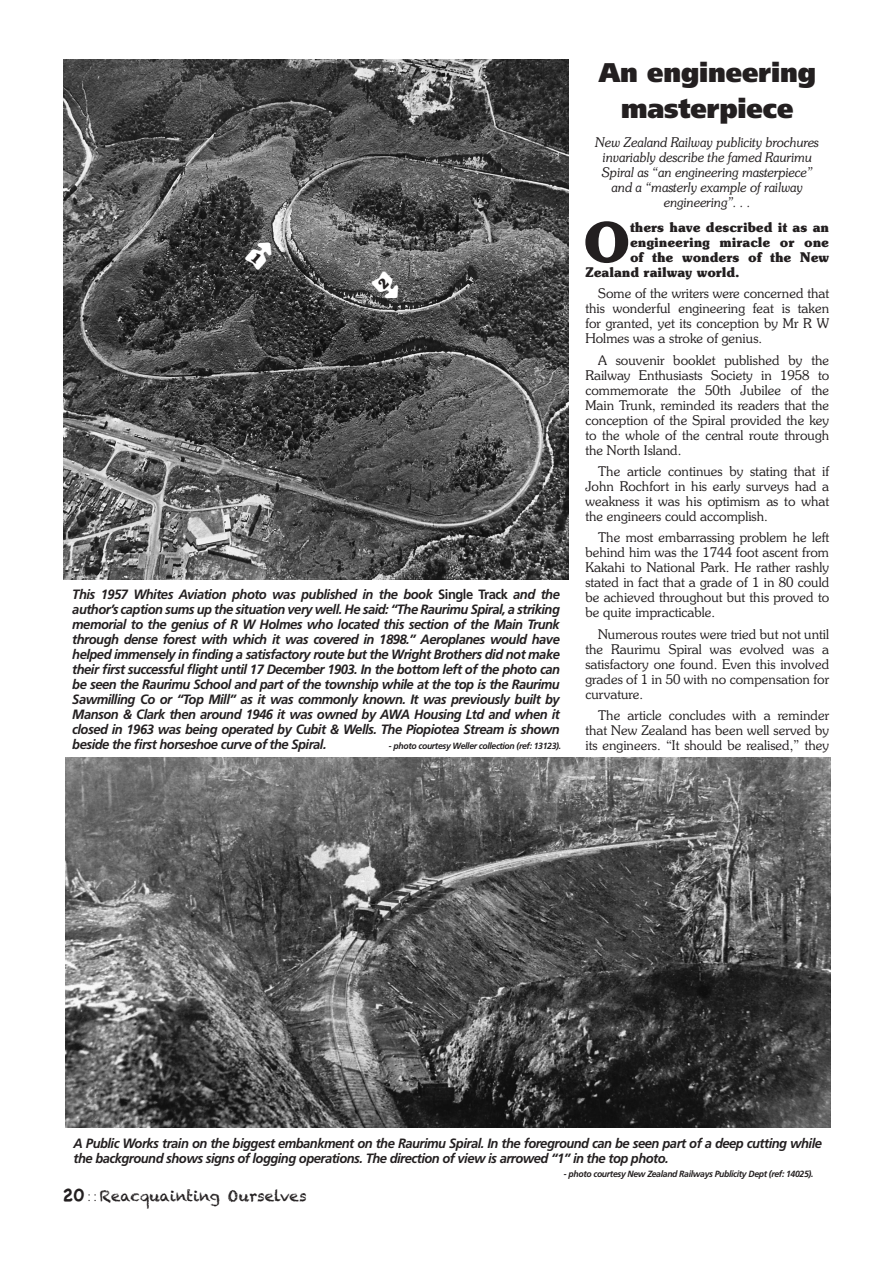
<style>
.page{position:relative;width:893px;height:1263px;background:#fff}
.page>*{position:absolute;margin:0;border:0;box-sizing:border-box;transform-origin:0 0}
.Drop_Cap{font:700 55.05px "Souvenir IT Cby BT";color:#231f20;scale:.96 1}
.Headline_18_95{font:900 27px/36px "Frutiger";letter-spacing:-.005em;color:#231f20;text-align:center;scale:.96 1}
.t1{font:15px "Chalkduster";color:#231f20}
.Captions{font:italic 700 13.5px/15px "Frutiger";letter-spacing:-.04em;color:#231f20;scale:.96 1}
.Body_Text{font:300 13.5px/15px "Souvenir IT Cby BT";color:#231f20;text-align:justify}
.Intro_1{font:italic 300 13.5px/15px "Souvenir IT Cby BT";letter-spacing:-.005em;color:#231f20;text-align:center;scale:.96 1}
.Drop_Cap-2{font:700 13.5px "Souvenir IT Cby BT";letter-spacing:-.005em;color:#231f20;scale:.96 1}
.Caption_Credit{font:italic 700 9px "Frutiger";letter-spacing:-.04em;color:#231f20;scale:.96 1}
.s1{font-style:normal}
.s2{font-family:"Chalkboard";font-weight:700;font-size:18px}
.s3{font-family:"Myriad Pro";font-weight:300}
</style>
<div class="page">
<img style="left:64px;top:59px;width:504px;height:520px">
<img style="left:65px;top:757px;width:765px;height:370px">
<svg style="left:245px;top:237px;width:32px;height:33px"></svg>
<svg style="left:371px;top:270px;width:32px;height:33px"></svg>
<p class="Captions" style="left:72px;top:587px;width:509px;text-align:justify">This 1957 Whites Aviation photo was published in the book <span class="s1">Single Track</span> and the author’s caption sums up the situation very well. He said: “The Raurimu Spiral, a striking memorial to the genius of R W Holmes who located this section of the Main Trunk through dense forest with which it was covered in 1898.” Aeroplanes would have helped immensely in finding a satisfactory route but the Wright Brothers did not make their first successful flight until 17 December 1903. In the bottom left of the photo can be seen the Raurimu School and part of the township while at the top is the Raurimu Sawmilling Co or “Top Mill” as it was commonly known. It was previously built by Manson &amp; Clark then around 1946 it was owned by AWA Housing Ltd and when it closed in 1963 was being operated by Cubit &amp; Wells. The Piopiotea Stream is shown beside the first horseshoe curve of the Spiral.</p>
<p class="Caption_Credit" style="left:389px;top:741px;width:181px">- photo courtesy Weller collection (ref: 13123).</p>
<p class="Headline_18_95" style="left:599px;top:54px;width:228px">An engineering masterpiece</p>
<p class="Intro_1" style="left:596px;top:135px;width:234px">New Zealand Railway publicity brochures invariably describe the famed Raurimu Spiral as “an engineering masterpiece” and a “masterly example of railway engineering”. . .</p>
<p class="Drop_Cap" style="left:583px;top:208px;width:50px">O</p>
<p class="Drop_Cap-2" style="left:630px;top:219px;width:209px">thers have described it as an</p>
<p class="Drop_Cap-2" style="left:630px;top:234px;width:209px">engineering miracle or one</p>
<p class="Drop_Cap-2" style="left:630px;top:249px;width:209px">of the wonders of the New</p>
<p class="Drop_Cap-2" style="left:585px;top:264px;width:162px">Zealand railway world.</p>
<p class="Body_Text" style="left:585px;top:286px;width:245px;text-indent:13px">Some of the writers were concerned that this wonderful engineering feat is taken for granted, yet its conception by Mr R W Holmes was a stroke of genius.</p>
<p class="Body_Text" style="left:585px;top:352px;width:245px;text-indent:13px">A souvenir booklet published by the Railway Enthusiasts Society in 1958 to commemorate the 50th Jubilee of the Main Trunk, reminded its readers that the conception of the Spiral provided the key to the whole of the central route through the North Island.</p>
<p class="Body_Text" style="left:585px;top:464px;width:245px;text-indent:13px">The article continues by stating that if John Rochfort in his early surveys had a weakness it was his optimism as to what the engineers could accomplish.</p>
<p class="Body_Text" style="left:585px;top:530px;width:245px;text-indent:13px">The most embarrassing problem he left behind him was the 1744 foot ascent from Kakahi to National Park. He rather rashly stated in fact that a grade of 1 in 80 could be achieved throughout but this proved to be quite impracticable.</p>
<p class="Body_Text" style="left:585px;top:626px;width:245px;text-indent:13px">Numerous routes were tried but not until the Raurimu Spiral was evolved was a satisfactory one found. Even this involved grades of 1 in 50 with no compensation for curvature.</p>
<p class="Body_Text" style="left:585px;top:708px;width:245px;text-indent:13px">The article concludes with a reminder that New Zealand has been well served by its engineers. “It should be realised,” they</p>
<p class="Captions" style="left:74px;top:1135px;width:781px">A Public Works train on the biggest embankment on the Raurimu Spiral. In the foreground can be seen part of a deep cutting while the background shows signs of logging operations. The direction of view is arrowed “1” in the top photo.</p>
<p class="t1" style="left:62px;top:1187px;width:246px"><span class="s2">20</span> <span class="s3">: :</span> Reacquainting Ourselves</p>
<p class="Caption_Credit" style="left:563px;top:1168px;width:262px">- photo courtesy New Zealand Railways Publicity Dept (ref: 14025).</p>
</div>
